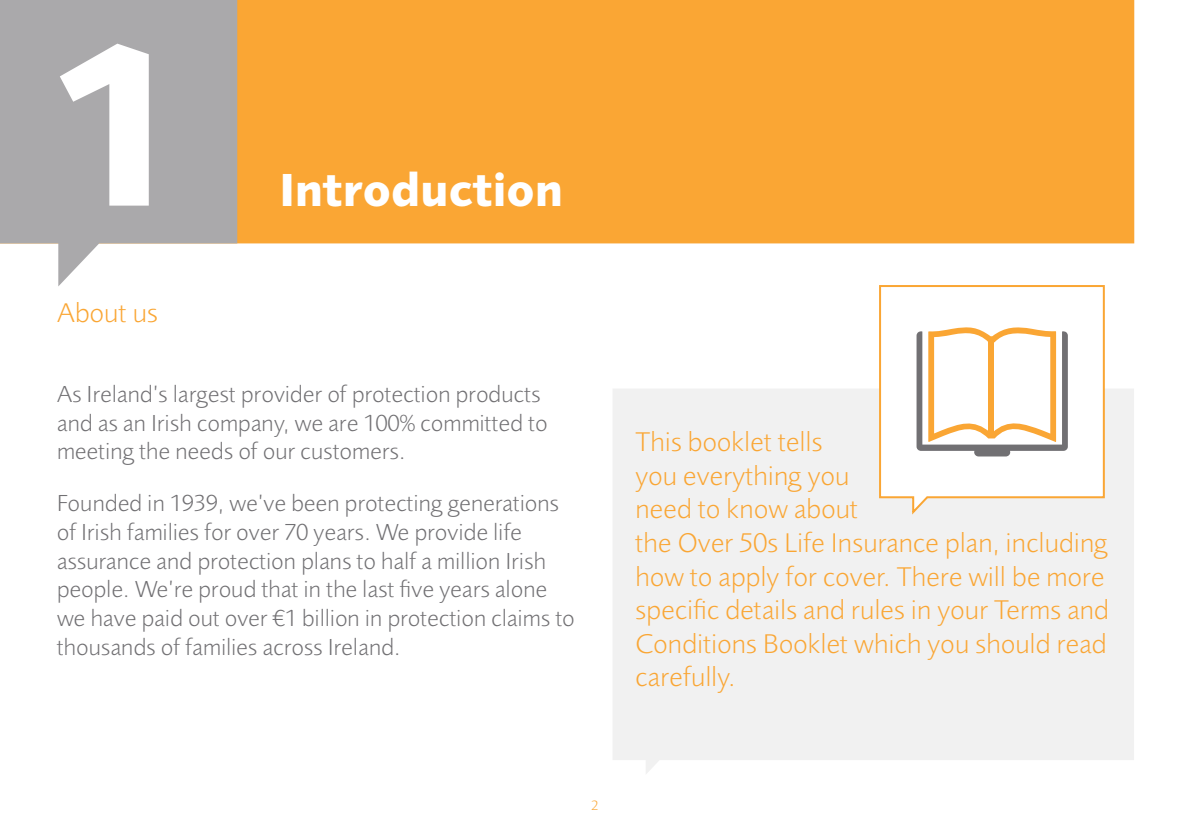
<style>
.page{position:relative;width:1191px;height:831px;background:#fff}
.page>*{position:absolute;margin:0;border:0;box-sizing:border-box;transform-origin:0 0}
.t1{font:700 236px "Foundry Sans";color:#fff}
.t2{font:700 48px "Foundry Sans";color:#fff}
.t3{font:300 28px/33.6px "Foundry Sans";color:#faa634}
.t4{font:300 24px/28.8px "Foundry Sans";color:#717073}
.t5{font:300 14px "Foundry Sans";color:#faa634}
</style>
<div class="page">
<div style="left:237px;top:0;width:897px;height:243px;background:#faa634"></div>
<svg style="left:0;top:0;width:237px;height:286px;background:#b5b4b6"></svg>
<div style="left:613px;top:389px;width:521px;height:385px;background:#f1f1f1"></div>
<svg style="left:878px;top:285px;width:227px;height:232px"></svg>
<h1 class="t1" style="left:43px;top:-12px;width:149px">1</h1>
<p class="t3" style="left:57px;top:296px;width:103px">About us</p>
<h2 class="t2" style="left:280px;top:161px;width:285px">Introduction</h2>
<p class="t4" style="left:57px;top:380px;width:492px">As Ireland’s largest provider of protection products and as an Irish company, we are 100% committed to meeting the needs of our customers.</p>
<p class="t4" style="left:57px;top:489px;width:519px">Founded in 1939, we’ve been protecting generations of Irish families for over 70 years. We provide life assurance and protection plans to half a million Irish people. We’re proud that in the last five years alone we have paid out over €1 billion in protection claims to thousands of families across Ireland.</p>
<p class="t3" style="left:635px;top:425px;width:475px">This booklet tells<br>you everything you<br>need to know about<br>the Over 50s Life Insurance plan, including how to apply for cover. There will be more specific details and rules in your Terms and<br>Conditions Booklet which you should read carefully.</p>
<p class="t5" style="left:591px;top:798px;width:8px">2</p>
</div>
